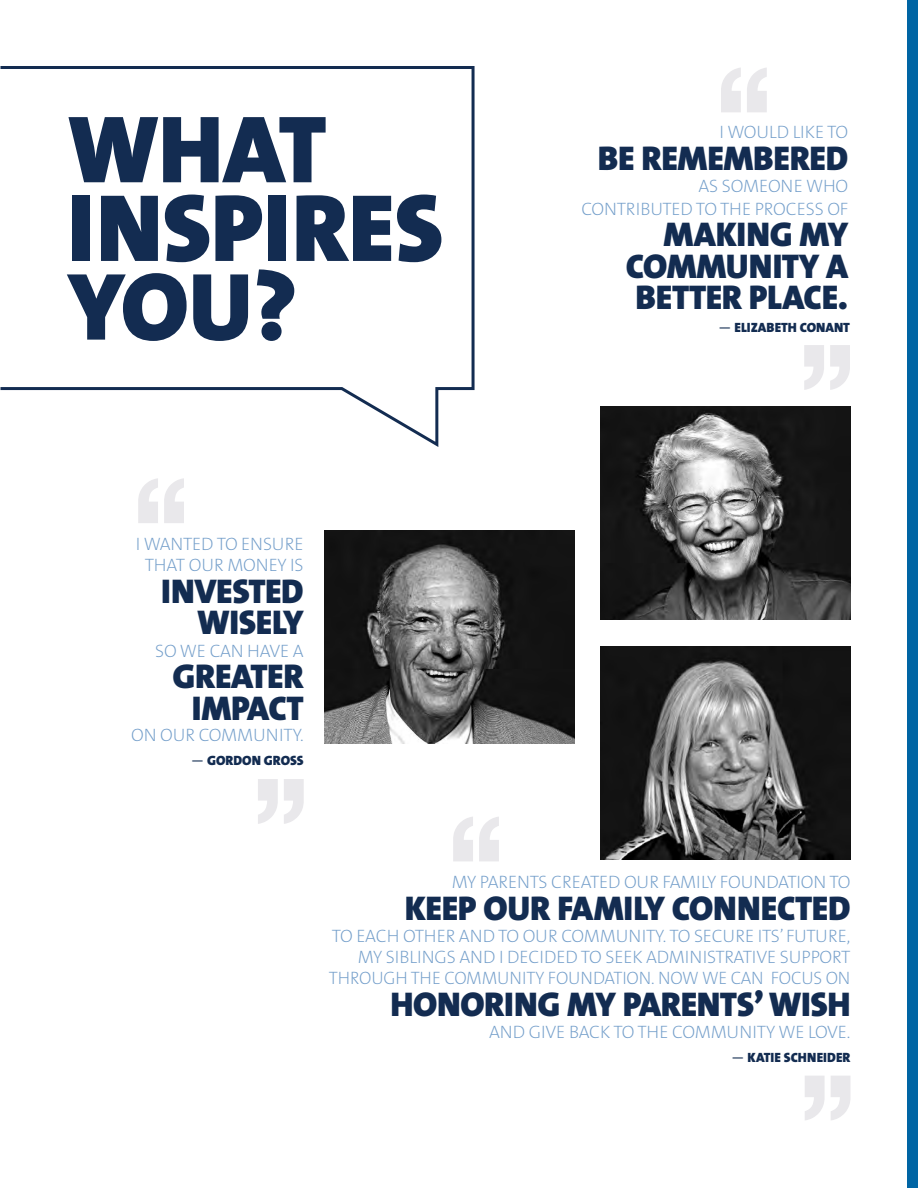
<style>
.page{position:relative;width:918px;height:1188px;background:#fff}
.page>*{position:absolute;margin:0;border:0;box-sizing:border-box;transform-origin:0 0}
.t1{font:900 96.45px/78.6px "The Sans B9";color:#132c51}
.t2{font:900 34.5px/31.5px "The Sans B9";letter-spacing:-.01em;color:#132c51;text-align:justify}
.t3{font:200 18px/21px "The Sans B2";letter-spacing:-.01em;color:#739eca;text-align:right}
.t4{font:900 13.5px "The Sans B9";color:#132c51}
.s1{font-family:"The Sans B5 Plain";font-weight:400}
</style>
<div class="page">
<div style="left:907px;top:0;width:11px;height:1188px;background:#0065a4"></div>
<img style="left:324px;top:531px;width:250px;height:213px">
<svg style="left:453px;top:817px;width:46px;height:44px"></svg>
<svg style="left:805px;top:1076px;width:46px;height:44px"></svg>
<img style="left:601px;top:407px;width:249px;height:212px">
<img style="left:601px;top:647px;width:249px;height:212px">
<svg style="left:804px;top:345px;width:46px;height:45px"></svg>
<svg style="left:721px;top:68px;width:46px;height:44px"></svg>
<svg style="left:0;top:66px;width:475px;height:381px"></svg>
<svg style="left:258px;top:779px;width:46px;height:45px"></svg>
<svg style="left:138px;top:478px;width:46px;height:45px"></svg>
<p class="t1" style="left:67px;top:113px;width:377px">WHAT<br>INSPIRES<br>YOU?</p>
<p class="t3" style="left:136px;top:535px;width:169px;text-align:center">I WANTED TO ENSURE<br>THAT OUR MONEY IS</p>
<p class="t2" style="left:161px;top:577px;width:144px;text-align:right">INVESTED<br>WISELY</p>
<p class="t3" style="left:155px;top:641px;width:150px">SO WE CAN HAVE A</p>
<p class="t2" style="left:173px;top:662px;width:133px;text-align:center">GREATER<br>IMPACT</p>
<p class="t3" style="left:131px;top:725px;width:174px">ON OUR COMMUNITY.</p>
<p class="t4" style="left:191px;top:753px;width:114px"><span class="s1">—</span> GORDON GROSS</p>
<p class="t3" style="left:720px;top:123px;width:130px">I WOULD LIKE TO</p>
<p class="t2" style="left:598px;top:144px;width:252px">BE REMEMBERED</p>
<p class="t3" style="left:581px;top:176px;width:268px;line-height:22.5px">AS SOMEONE WHO<br>CONTRIBUTED TO THE PROCESS OF</p>
<p class="t2" style="left:626px;top:220px;width:224px;text-indent:38px">MAKING MY COMMUNITY A BETTER PLACE.</p>
<p class="t4" style="left:718px;top:320px;width:133px"><span class="s1">—</span> ELIZABETH CONANT</p>
<p class="t3" style="left:452px;top:873px;width:400px">MY PARENTS CREATED OUR FAMILY FOUNDATION TO</p>
<p class="t2" style="left:405px;top:894px;width:447px">KEEP OUR FAMILY CONNECTED</p>
<p class="t3" style="left:329px;top:927px;width:523px">TO EACH OTHER AND TO OUR COMMUNITY. TO SECURE ITS’ FUTURE,<br>MY SIBLINGS AND I DECIDED TO SEEK ADMINISTRATIVE SUPPORT<br>THROUGH THE COMMUNITY FOUNDATION. NOW WE CAN FOCUS ON</p>
<p class="t2" style="left:391px;top:990px;width:461px">HONORING MY PARENTS’ WISH</p>
<p class="t3" style="left:489px;top:1023px;width:363px">AND GIVE BACK TO THE COMMUNITY WE LOVE.</p>
<p class="t4" style="left:731px;top:1050px;width:121px"><span class="s1">—</span> KATIE SCHNEIDER</p>
</div>
